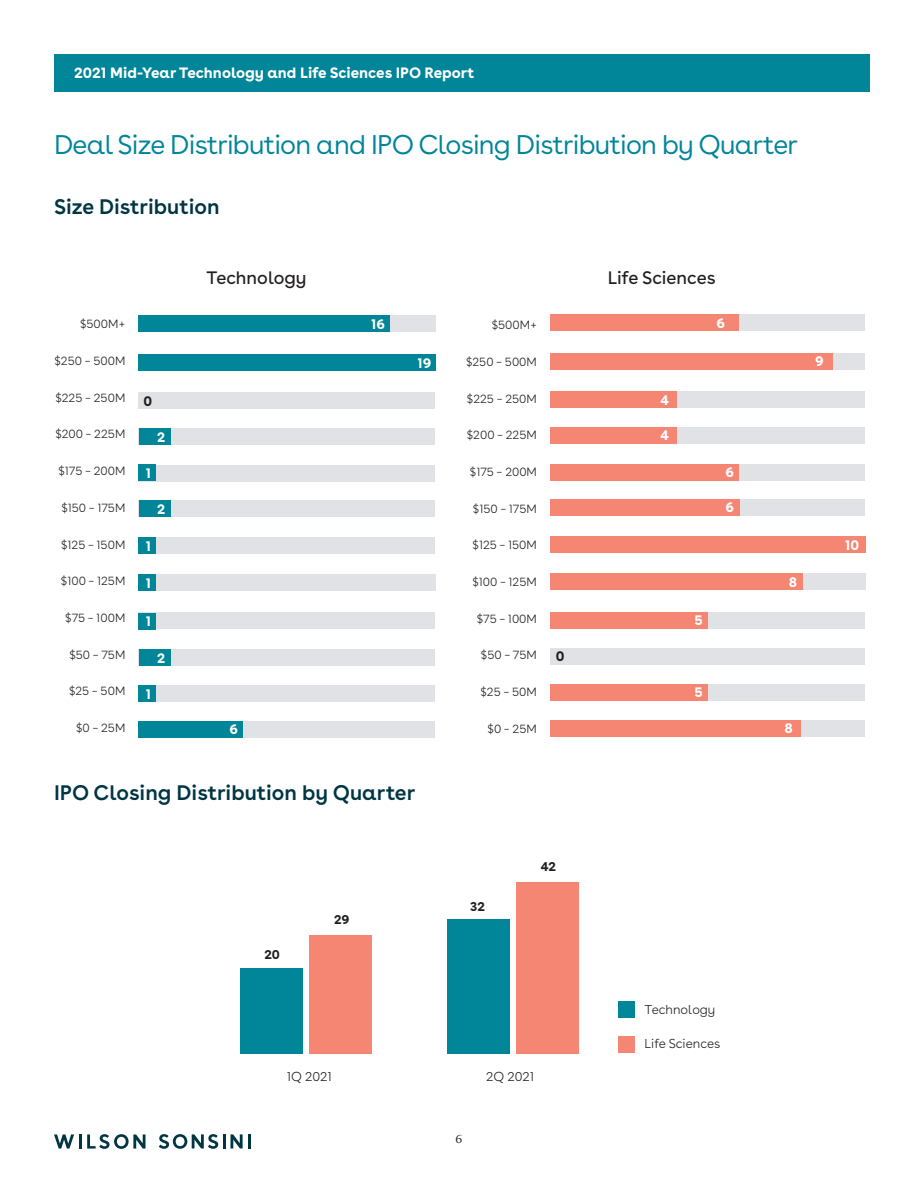
<style>
.page{position:relative;width:918px;height:1188px;background:#fff}
.page>*{position:absolute;margin:0;border:0;box-sizing:border-box;transform-origin:0 0}
.Title_Teal{font:27px "Buenos Aires";letter-spacing:-.03em;color:#008599}
.t1{font:600 21px "Buenos Aires";color:#003543}
.t2{font:18px "Buenos Aires";color:#231f20}
.t3{font:700 15px "Buenos Aires";color:#fff}
.t4{font:700 13.95px "Buenos Aires";color:#fff}
.t5{font:700 13.95px "Buenos Aires";color:#231f20}
.t6{font:300 12.9px "Buenos Aires";color:#231f20}
.t7{font:700 12.9px "Buenos Aires";letter-spacing:-.005em;color:#231f20}
.t8{font:300 12px "Buenos Aires";color:#231f20}
.t9{font:12px "GT Super Text";color:#231f20}
</style>
<div class="page">
<div style="left:54px;top:54px;width:815px;height:37px;background:#008599"></div>
<svg style="left:54px;top:1134px;width:20px;height:15px"></svg>
<hr style="left:79px;top:1134px;width:3px;height:15px;background:#003543">
<svg style="left:87px;top:1134px;width:59px;height:15px"></svg>
<svg style="left:159px;top:1134px;width:91px;height:15px"></svg>
<div style="left:550px;top:500px;width:315px;height:16px;background:#e1e2e5"></div>
<div style="left:550px;top:464px;width:315px;height:16px;background:#e1e2e5"></div>
<div style="left:550px;top:500px;width:189px;height:16px;background:#f48673"></div>
<div style="left:550px;top:537px;width:315px;height:16px;background:#f48673"></div>
<div style="left:550px;top:392px;width:315px;height:16px;background:#e1e2e5"></div>
<div style="left:550px;top:428px;width:315px;height:16px;background:#e1e2e5"></div>
<div style="left:550px;top:353px;width:315px;height:16px;background:#e1e2e5"></div>
<div style="left:550px;top:315px;width:315px;height:16px;background:#e1e2e5"></div>
<div style="left:550px;top:428px;width:126px;height:16px;background:#f48673"></div>
<div style="left:550px;top:612px;width:315px;height:16px;background:#e1e2e5"></div>
<div style="left:550px;top:720px;width:315px;height:16px;background:#e1e2e5"></div>
<div style="left:550px;top:685px;width:315px;height:16px;background:#e1e2e5"></div>
<div style="left:550px;top:353px;width:283px;height:16px;background:#f48673"></div>
<div style="left:550px;top:392px;width:126px;height:16px;background:#f48673"></div>
<div style="left:550px;top:464px;width:189px;height:16px;background:#f48673"></div>
<div style="left:550px;top:720px;width:251px;height:16px;background:#f48673"></div>
<div style="left:550px;top:648px;width:315px;height:16px;background:#e1e2e5"></div>
<div style="left:550px;top:574px;width:315px;height:16px;background:#e1e2e5"></div>
<div style="left:550px;top:612px;width:158px;height:16px;background:#f48673"></div>
<div style="left:550px;top:574px;width:252px;height:16px;background:#f48673"></div>
<div style="left:550px;top:684px;width:157px;height:16px;background:#f48673"></div>
<div style="left:550px;top:315px;width:189px;height:16px;background:#f48673"></div>
<div style="left:139px;top:538px;width:296px;height:16px;background:#e1e2e5"></div>
<div style="left:139px;top:501px;width:296px;height:16px;background:#e1e2e5"></div>
<div style="left:139px;top:465px;width:296px;height:16px;background:#e1e2e5"></div>
<div style="left:139px;top:392px;width:296px;height:16px;background:#e1e2e5"></div>
<div style="left:139px;top:429px;width:296px;height:16px;background:#e1e2e5"></div>
<div style="left:139px;top:429px;width:31px;height:16px;background:#008599"></div>
<div style="left:139px;top:465px;width:17px;height:16px;background:#008599"></div>
<div style="left:139px;top:538px;width:17px;height:16px;background:#008599"></div>
<div style="left:139px;top:501px;width:31px;height:16px;background:#008599"></div>
<div style="left:139px;top:316px;width:296px;height:16px;background:#e1e2e5"></div>
<div style="left:139px;top:316px;width:251px;height:16px;background:#008599"></div>
<div style="left:139px;top:721px;width:296px;height:16px;background:#e1e2e5"></div>
<div style="left:139px;top:685px;width:296px;height:16px;background:#e1e2e5"></div>
<div style="left:139px;top:613px;width:296px;height:16px;background:#e1e2e5"></div>
<div style="left:139px;top:649px;width:296px;height:16px;background:#e1e2e5"></div>
<div style="left:139px;top:575px;width:296px;height:16px;background:#e1e2e5"></div>
<div style="left:139px;top:354px;width:297px;height:16px;background:#008599"></div>
<div style="left:139px;top:721px;width:104px;height:16px;background:#008599"></div>
<div style="left:139px;top:649px;width:31px;height:16px;background:#008599"></div>
<div style="left:139px;top:575px;width:17px;height:16px;background:#008599"></div>
<div style="left:139px;top:613px;width:17px;height:16px;background:#008599"></div>
<div style="left:139px;top:686px;width:17px;height:16px;background:#008599"></div>
<div style="left:618px;top:1036px;width:17px;height:17px;background:#f48673"></div>
<div style="left:618px;top:1001px;width:17px;height:17px;background:#008599"></div>
<div style="left:517px;top:883px;width:62px;height:171px;background:#f48673"></div>
<div style="left:448px;top:919px;width:62px;height:135px;background:#008599"></div>
<div style="left:309px;top:936px;width:62px;height:118px;background:#f48673"></div>
<div style="left:240px;top:968px;width:62px;height:86px;background:#008599"></div>
<p class="t3" style="left:74px;top:60px;width:402px">2021 Mid-Year Technology and Life Sciences IPO Report</p>
<p class="Title_Teal" style="left:54px;top:123px;width:745px">Deal Size Distribution and IPO Closing Distribution by Quarter</p>
<h1 class="t1" style="left:54px;top:189px;width:167px">Size Distribution</h1>
<p class="t2" style="left:207px;top:263px;width:102px">Technology</p>
<p class="t2" style="left:608px;top:263px;width:109px">Life Sciences</p>
<p class="t8" style="left:80px;top:315px;width:47px">$500M+</p>
<p class="t4" style="left:371px;top:312px;width:15px">16</p>
<p class="t8" style="left:54px;top:351px;width:72px">$250 – 500M</p>
<p class="t8" style="left:55px;top:388px;width:71px">$225 – 250M</p>
<p class="t8" style="left:55px;top:425px;width:71px">$200 – 225M</p>
<p class="t8" style="left:58px;top:462px;width:69px">$175 – 200M</p>
<p class="t8" style="left:61px;top:498px;width:65px">$150 – 175M</p>
<p class="t8" style="left:61px;top:535px;width:66px">$125 – 150M</p>
<p class="t8" style="left:61px;top:572px;width:66px">$100 – 125M</p>
<p class="t8" style="left:65px;top:608px;width:62px">$75 – 100M</p>
<p class="t8" style="left:69px;top:645px;width:57px">$50 – 75M</p>
<p class="t8" style="left:69px;top:682px;width:58px">$25 – 50M</p>
<p class="t8" style="left:76px;top:718px;width:51px">$0 – 25M</p>
<p class="t5" style="left:143px;top:389px;width:10px">0</p>
<p class="t4" style="left:157px;top:425px;width:10px">2</p>
<p class="t4" style="left:146px;top:461px;width:7px">1</p>
<p class="t4" style="left:157px;top:498px;width:10px">2</p>
<p class="t4" style="left:146px;top:534px;width:7px">1</p>
<p class="t4" style="left:146px;top:571px;width:7px">1</p>
<p class="t4" style="left:146px;top:609px;width:7px">1</p>
<p class="t4" style="left:157px;top:646px;width:10px">2</p>
<p class="t4" style="left:146px;top:682px;width:7px">1</p>
<p class="t4" style="left:229px;top:717px;width:10px">6</p>
<p class="t4" style="left:417px;top:351px;width:15px">19</p>
<p class="t8" style="left:492px;top:316px;width:47px">$500M+</p>
<p class="t8" style="left:466px;top:352px;width:72px">$250 – 500M</p>
<p class="t8" style="left:467px;top:389px;width:71px">$225 – 250M</p>
<p class="t8" style="left:467px;top:426px;width:71px">$200 – 225M</p>
<p class="t8" style="left:470px;top:462px;width:69px">$175 – 200M</p>
<p class="t8" style="left:473px;top:499px;width:65px">$150 – 175M</p>
<p class="t8" style="left:473px;top:536px;width:66px">$125 – 150M</p>
<p class="t8" style="left:472px;top:572px;width:66px">$100 – 125M</p>
<p class="t8" style="left:477px;top:609px;width:62px">$75 – 100M</p>
<p class="t8" style="left:481px;top:646px;width:57px">$50 – 75M</p>
<p class="t8" style="left:481px;top:682px;width:58px">$25 – 50M</p>
<p class="t8" style="left:488px;top:719px;width:51px">$0 – 25M</p>
<p class="t5" style="left:556px;top:645px;width:10px">0</p>
<p class="t4" style="left:660px;top:388px;width:10px">4</p>
<p class="t4" style="left:660px;top:423px;width:10px">4</p>
<p class="t4" style="left:716px;top:311px;width:10px">6</p>
<p class="t4" style="left:725px;top:460px;width:10px">6</p>
<p class="t4" style="left:725px;top:496px;width:10px">6</p>
<p class="t4" style="left:694px;top:608px;width:10px">5</p>
<p class="t4" style="left:694px;top:680px;width:10px">5</p>
<p class="t4" style="left:815px;top:350px;width:10px">9</p>
<p class="t4" style="left:789px;top:570px;width:10px">8</p>
<p class="t4" style="left:845px;top:533px;width:16px">10</p>
<p class="t4" style="left:785px;top:716px;width:10px">8</p>
<h1 class="t1" style="left:54px;top:775px;width:363px">IPO Closing Distribution by Quarter</h1>
<p class="t7" style="left:265px;top:944px;width:17px">20</p>
<p class="t7" style="left:334px;top:909px;width:17px">29</p>
<p class="t7" style="left:470px;top:895px;width:16px">32</p>
<p class="t7" style="left:541px;top:855px;width:17px">42</p>
<p class="t6" style="left:287px;top:1067px;width:47px">1Q 2021</p>
<p class="t6" style="left:486px;top:1067px;width:50px">2Q 2021</p>
<p class="t9" style="left:456px;top:1132px;width:8px">6</p>
<p class="t6" style="left:645px;top:999px;width:72px">Technology</p>
<p class="t6" style="left:645px;top:1034px;width:77px">Life Sciences</p>
</div>
